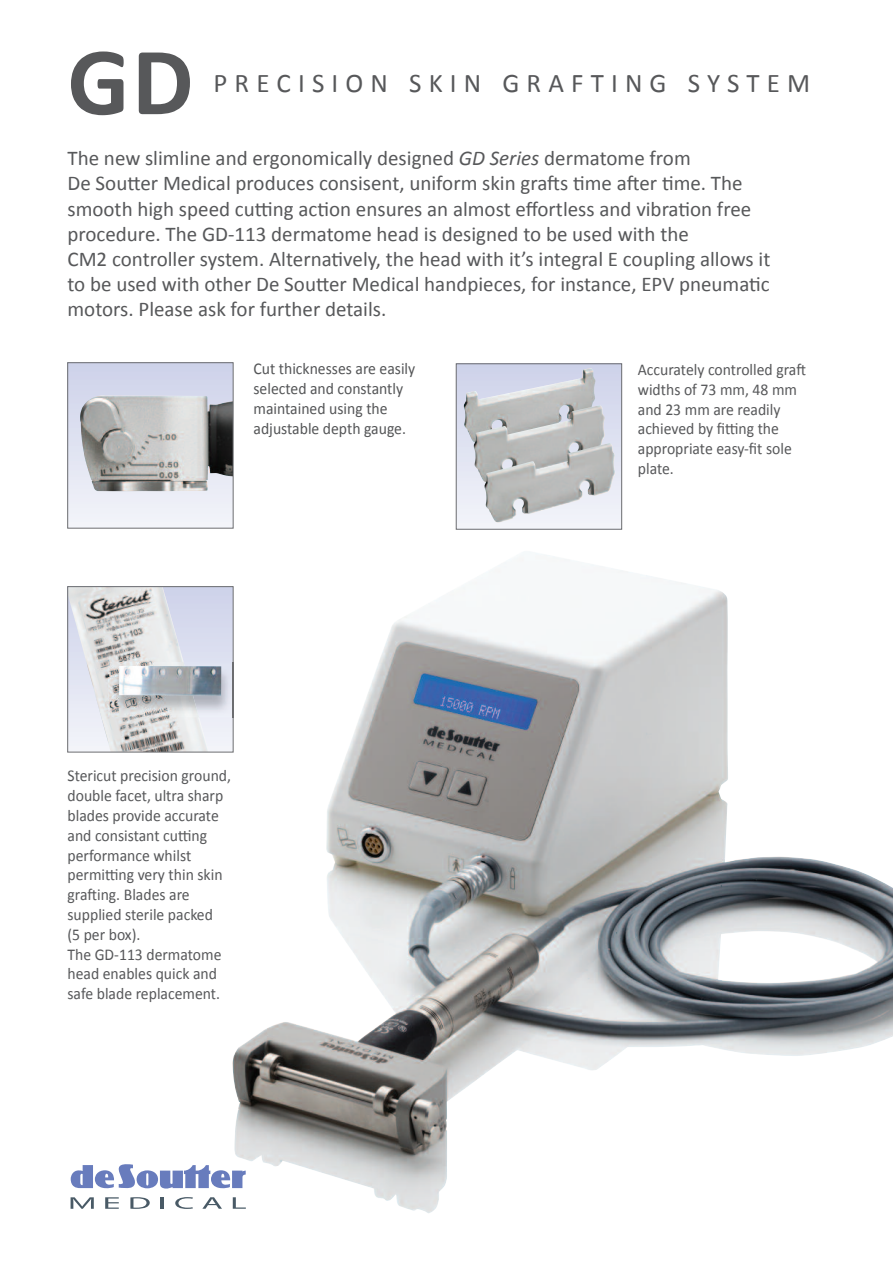
<style>
.page{position:relative;width:893px;height:1263px;background:#fff}
.page>*{position:absolute;margin:0;border:0;box-sizing:border-box;transform-origin:0 0}
.t1{font:700 97.5px "Calibri";color:#57585a}
.t2{font:27px "Calibri";letter-spacing:.265em;color:#57585a}
.t3{font:21px/25.2px "Calibri";color:#57585a}
.t4{font:16.5px/19.8px "Calibri";color:#57585a;scale:.95 1}
.t5{font:16.5px/19.8px "Calibri";color:#545557;scale:.95 1}
.s1{font-style:italic}
</style>
<div class="page">
<div style="left:68px;top:363px;width:165px;height:165px;background:linear-gradient(to bottom,#cdd2ea,#f3f4f9)"></div>
<img style="left:80px;top:395px;width:151px;height:96px">
<div style="left:68px;top:362px;width:165px;height:166px;border:1px solid #6c6d70"></div>
<div style="left:456px;top:364px;width:165px;height:165px;background:linear-gradient(to bottom,#cdd2ea,#f3f4fa)"></div>
<img style="left:464px;top:368px;width:131px;height:75px">
<div style="left:456px;top:364px;width:166px;height:165px;border:1px solid #6c6d70"></div>
<svg style="left:209px;top:588px;width:22px;height:162px"></svg>
<img style="left:70px;top:588px;width:139px;height:162px">
<div style="left:68px;top:586px;width:165px;height:166px;border:1px solid #6c6d70"></div>
<svg style="left:71px;top:1164px;width:160px;height:25px"></svg>
<svg style="left:130px;top:1197px;width:20px;height:12px"></svg>
<svg style="left:161px;top:1197px;width:3px;height:12px"></svg>
<svg style="left:175px;top:1197px;width:18px;height:12px"></svg>
<svg style="left:202px;top:1197px;width:20px;height:12px"></svg>
<svg style="left:71px;top:1197px;width:23px;height:12px"></svg>
<svg style="left:105px;top:1197px;width:14px;height:12px"></svg>
<img style="left:474px;top:405px;width:131px;height:77px">
<img style="left:484px;top:443px;width:131px;height:80px">
<img style="left:184px;top:662px;width:48px;height:56px">
<img style="left:108px;top:662px;width:91px;height:55px">
<img style="left:119px;top:666px;width:102px;height:30px">
<img style="left:232px;top:552px;width:661px;height:661px">
<h1 class="t1" style="left:68px;top:21px;width:127px">GD</h1>
<p class="t2" style="left:214px;top:66px;width:598px">PRECISION SKIN GRAFTING SYSTEM</p>
<p class="t3" style="left:67px;top:145px;width:704px">The new slimline and ergonomically designed <span class="s1">GD Series</span> dermatome from<br>De Soutter Medical produces consisent, uniform skin grafts time after time. The smooth high speed cutting action ensures an almost effortless and vibration free procedure. The GD-113 dermatome head is designed to be used with the<br>CM2 controller system. Alternatively, the head with it’s integral E coupling allows it to be used with other De Soutter Medical handpieces, for instance, EPV pneumatic motors. Please ask for further details.</p>
<p class="t5" style="left:253px;top:359px;width:172px">Cut thicknesses are easily selected and constantly maintained using the adjustable depth gauge.</p>
<p class="t4" style="left:638px;top:359px;width:178px">Accurately controlled graft widths of 73 mm, 48 mm and 23 mm are readily achieved by fitting the appropriate easy-fit sole plate.</p>
<p class="t4" style="left:67px;top:766px;width:174px">Stericut precision ground, double facet, ultra sharp blades provide accurate and consistant cutting performance whilst permitting very thin skin grafting. Blades are supplied sterile packed<br>(5 per box).<br>The GD-113 dermatome head enables quick and safe blade replacement.</p>
</div>
